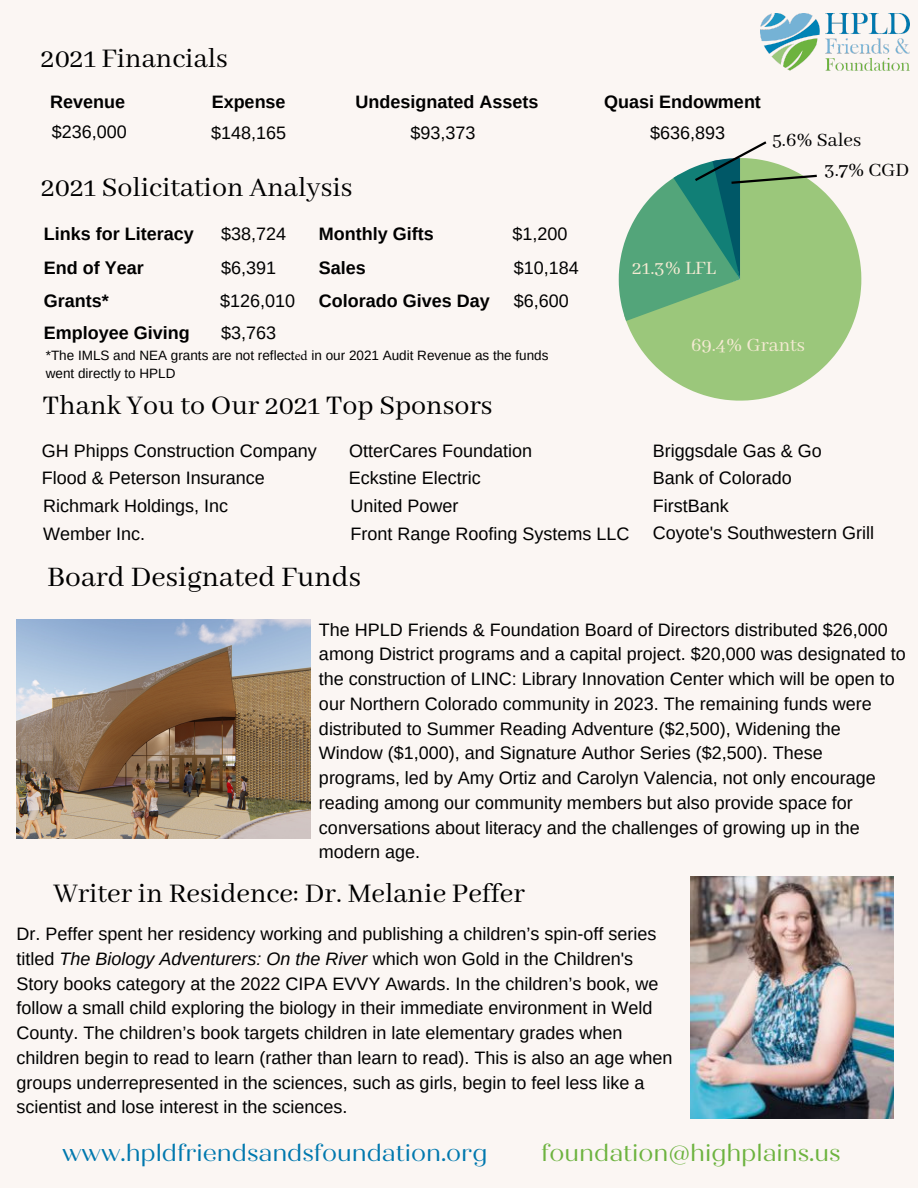
<style>
.page{position:relative;width:918px;height:1188px;background:#fbf6f3}
.page>*{position:absolute;margin:0;border:0;box-sizing:border-box;transform-origin:0 0}
.t1{font:31.5px "Abhaya Libre";color:#000}
.t2{font:30px "Abhaya Libre";color:#000}
.t3{font:24px "Quiche Display";color:#0078ae}
.t4{font:24px "Quiche Display";color:#6db33f}
.t5{font:21px "Abhaya Libre";color:#f4ead2}
.t6{font:21px/30.8px "Abhaya Libre";color:#000}
.t7{font:18px/24.8px "Arimo";color:#000}
.t8{font:700 18px/33.5px "Arimo";color:#000}
.t9{font:13.5px/18.9px "Arimo";color:#000}
.s1{font-family:"Minion Pro"}
.s2{font-style:italic}
</style>
<div class="page">
<img style="left:691px;top:876px;width:202px;height:242px">
<img style="left:17px;top:619px;width:293px;height:220px">
<img style="left:761px;top:13px;width:148px;height:58px">
<svg style="left:626px;top:187px;width:235px;height:214px;fill:#9bc77b"></svg>
<svg style="left:619px;top:141px;width:200px;height:180px"></svg>
<h2 class="t2" style="left:41px;top:42px;width:189px">2021 Financials</h2>
<p class="t8" style="left:50px;top:85px;width:76px">Revenue</p>
<p class="t8" style="left:212px;top:85px;width:75px">Expense</p>
<p class="t8" style="left:356px;top:85px;width:184px">Undesignated Assets</p>
<p class="t8" style="left:604px;top:85px;width:158px">Quasi Endowment</p>
<p class="t7" style="left:52px;top:120px;width:77px">$236,000</p>
<p class="t7" style="left:211px;top:121px;width:77px">$148,165</p>
<p class="t7" style="left:410px;top:121px;width:67px">$93,373</p>
<p class="t7" style="left:650px;top:121px;width:77px">$636,893</p>
<h2 class="t2" style="left:41px;top:171px;width:313px">2021 Solicitation Analysis</h2>
<p class="t6" style="left:825px;top:125px;width:86px;text-indent:-52px">5.6% Sales<br>3.7% CGD</p>
<p class="t8" style="left:44px;top:217px;width:151px;line-height:34.3px">Links for Literacy<br>End of Year</p>
<p class="t8" style="left:44px;top:285px;width:147px;line-height:32.4px">Grants*<br>Employee Giving</p>
<p class="t7" style="left:221px;top:217px;width:67px;line-height:34.3px">$38,724 $6,391</p>
<p class="t7" style="left:220px;top:285px;width:77px;line-height:32.4px">$126,010 $3,763</p>
<p class="t8" style="left:319px;top:217px;width:172px">Monthly Gifts<br>Sales<br>Colorado Gives Day</p>
<p class="t7" style="left:513px;top:217px;width:68px;line-height:34.3px">$1,200 $10,184</p>
<p class="t7" style="left:514px;top:288px;width:57px">$6,600</p>
<p class="t9" style="left:46px;top:345px;width:504px">*The IMLS and NEA grants are not reflect<span class="s1">ed</span> in our 2021 Audit Revenue as the funds went directly to HPLD</p>
<h2 class="t2" style="left:42px;top:389px;width:452px">Thank You to Our 2021 Top Sponsors</h2>
<p class="t5" style="left:632px;top:256px;width:85px">21.3% LFL</p>
<p class="t5" style="left:691px;top:333px;width:116px">69.4% Grants</p>
<p class="t7" style="left:42px;top:438px;width:276px;line-height:27.5px">GH Phipps Construction Company<br>Flood &amp; Peterson Insurance<br>Richmark Holdings, Inc</p>
<p class="t7" style="left:349px;top:438px;width:185px;line-height:27.5px">OtterCares Foundation<br>Eckstine Electric<br>United Power</p>
<p class="t7" style="left:653px;top:438px;width:170px;line-height:27.5px">Briggsdale Gas &amp; Go<br>Bank of Colorado<br>FirstBank</p>
<p class="t7" style="left:43px;top:522px;width:103px">Wember Inc.</p>
<p class="t7" style="left:350px;top:522px;width:280px">Front Range Roofing Systems LLC</p>
<p class="t7" style="left:653px;top:520px;width:223px">Coyote's Southwestern Grill</p>
<h1 class="t1" style="left:47px;top:560px;width:315px">Board Designated Funds</h1>
<p class="t7" style="left:319px;top:617px;width:588px">The HPLD Friends &amp; Foundation Board of Directors distributed $26,000 among District programs and a capital project. $20,000 was designated to the construction of LINC: Library Innovation Center which will be open to our Northern Colorado community in 2023. The remaining funds were distributed to Summer Reading Adventure ($2,500), Widening the Window ($1,000), and Signature Author Series ($2,500). These programs, led by Amy Ortiz and Carolyn Valencia, not only encourage reading among our community members but also provide space for conversations about literacy and the challenges of growing up in the modern age.</p>
<h2 class="t2" style="left:53px;top:877px;width:473px">Writer in Residence: Dr. Melanie Peffer</h2>
<p class="t7" style="left:17px;top:921px;width:657px">Dr. Peffer spent her residency working and publishing a children’s spin-off series titled <span class="s2">The Biology Adventurers: On the River</span> which won Gold in the Children's Story books category at the 2022 CIPA EVVY Awards. In the children’s book, we follow a small child exploring the biology in their immediate environment in Weld County. The children’s book targets children in late elementary grades when children begin to read to learn (rather than learn to read). This is also an age when groups underrepresented in the sciences, such as girls, begin to feel less like a scientist and lose interest in the sciences.</p>
<h3 class="t3" style="left:62px;top:1138px;width:427px">www.hpldfriendsandsfoundation.org</h3>
<h3 class="t4" style="left:541px;top:1138px;width:301px">foundation@highplains.us</h3>
</div>
